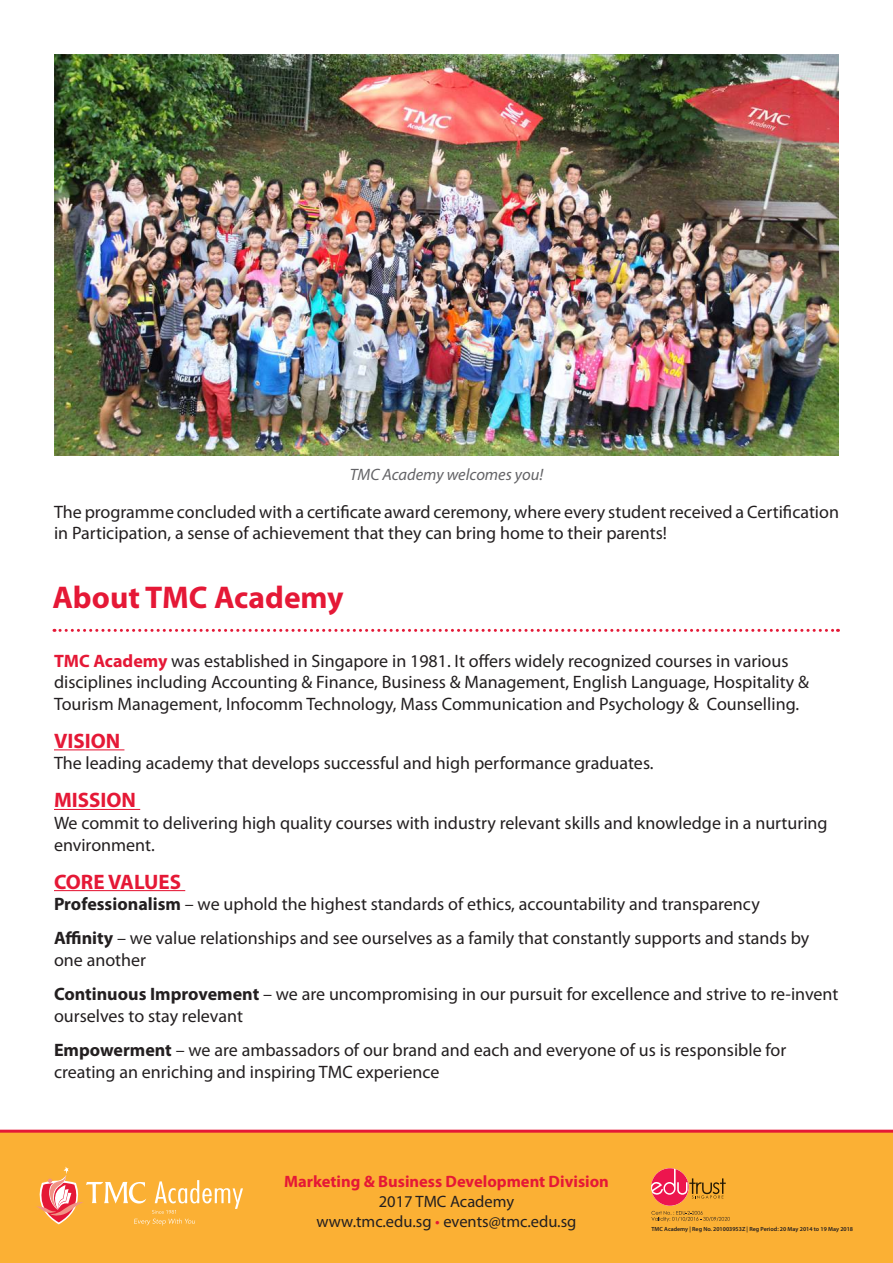
<style>
.page{position:relative;width:893px;height:1263px;background:#fff}
.page>*{position:absolute;margin:0;border:0;box-sizing:border-box;transform-origin:0 0}
.t1{font:700 31.5px "Myriad Pro";color:#e51836}
.t2{font:700 21px "Myriad Pro";color:#e51836}
.t3{font:18px/21.6px "Myriad Pro";color:#231f20}
.t4{font:16.5px/19.8px "Myriad Pro";color:#231f20;text-align:center}
.t5{font:700 16.5px "Myriad Pro";color:#e51836}
.t6{font:italic 16.5px "Myriad Pro";color:#636366}
.t7{font:600 6px "Myriad Pro";color:#231f20}
.s1{font-weight:700;color:#e51836}
.s2{font-weight:700}
.s3{color:#e51836}
</style>
<div class="page">
<div style="left:0;top:1131px;width:893px;height:132px;background:#fbb034"></div>
<svg style="left:651px;top:1168px;width:79px;height:53px"></svg>
<svg style="left:36px;top:1166px;width:207px;height:59px"></svg>
<hr style="left:0;top:1130px;width:893px;height:3px;background:#e51836">
<hr style="left:54px;top:749px;width:70px;height:1px;background:#e51836">
<hr style="left:54px;top:809px;width:86px;height:1px;background:#e51836">
<hr style="left:54px;top:890px;width:131px;height:1px;background:#e51836">
<svg style="left:54px;top:629px;width:784px;height:3px"></svg>
<img style="left:54px;top:54px;width:785px;height:402px">
<p class="t6" style="left:350px;top:465px;width:195px">TMC Academy welcomes you!</p>
<p class="t3" style="left:54px;top:500px;width:786px">The programme concluded with a certificate award ceremony, where every student received a Certification in Participation, a sense of achievement that they can bring home to their parents!</p>
<h1 class="t1" style="left:52px;top:576px;width:293px">About TMC Academy</h1>
<p class="t3" style="left:54px;top:649px;width:757px"><span class="s1">TMC Academy</span> was established in Singapore in 1981. It offers widely recognized courses in various disciplines including Accounting &amp; Finance, Business &amp; Management, English Language, Hospitality &amp;<br>Tourism Management, Infocomm Technology, Mass Communication and Psychology &amp; Counselling.</p>
<p class="t2" style="left:54px;top:727px;width:68px">VISION</p>
<p class="t3" style="left:54px;top:752px;width:601px">The leading academy that develops successful and high performance graduates.</p>
<p class="t2" style="left:54px;top:786px;width:83px">MISSION</p>
<p class="t3" style="left:54px;top:812px;width:775px">We commit to delivering high quality courses with industry relevant skills and knowledge in a nurturing environment.</p>
<p class="t2" style="left:54px;top:868px;width:129px">CORE VALUES</p>
<p class="t3" style="left:54px;top:887px;width:757px;line-height:34.3px"><span class="s2">Professionalism</span> – we uphold the highest standards of ethics, accountability and transparency<br><span class="s2">Affinity</span> – we value relationships and see ourselves as a family that constantly supports and stands by</p>
<p class="t3" style="left:54px;top:942px;width:786px;line-height:34.3px">one another<br><span class="s2">Continuous Improvement</span> – we are uncompromising in our pursuit for excellence and strive to re-invent</p>
<p class="t3" style="left:54px;top:998px;width:734px;line-height:34.3px">ourselves to stay relevant<br><span class="s2">Empowerment</span> – we are ambassadors of our brand and each and everyone of us is responsible for</p>
<p class="t3" style="left:54px;top:1061px;width:387px">creating an enriching and inspiring TMC experience</p>
<p class="t5" style="left:284px;top:1171px;width:326px">Marketing &amp; Business Development Division</p>
<p class="t4" style="left:316px;top:1191px;width:261px">2017 TMC Academy<br>www.tmc.edu.sg <span class="s3">•</span> events@tmc.edu.sg</p>
<p class="t7" style="left:651px;top:1225px;width:203px">TMC Academy | Reg No. 201003953Z | Reg Period: 20 May 2014 to 19 May 2018</p>
</div>
